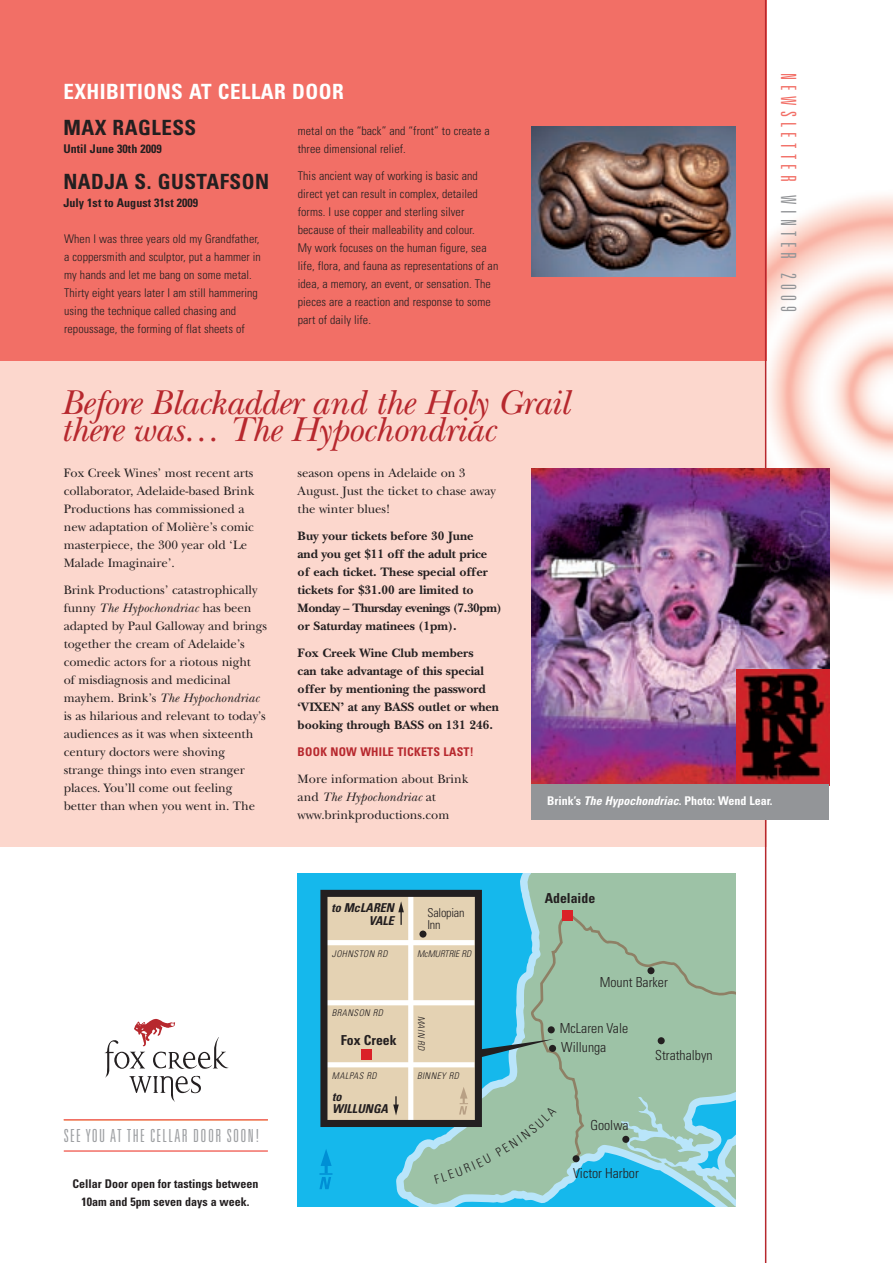
<style>
.page{position:relative;width:893px;height:1263px;background:#fff}
.page>*{position:absolute;margin:0;border:0;box-sizing:border-box;transform-origin:0 0}
.Fox_Header{font:italic 36px/27px "New Baskerville";letter-spacing:-.015em;color:#b7282e}
.Fox_Side_Header{font:700 condensed 21px "Univers";letter-spacing:.025em;color:#231f20}
.Fox_Side_Header-2{font:700 condensed 21px "Univers";letter-spacing:.025em;color:#fff}
.t1{font:300 ultra-condensed 21px "Univers";letter-spacing:.25em;color:#f26f66}
.t2{font:300 ultra-condensed 18px "Univers";letter-spacing:.075em;color:#9d9fa2}
.t3{font:300 condensed 13.8px/19.2px "Univers";color:#231f20}
.t4{font:700 condensed 13.8px "Univers";color:#231f20}
.Fox_Body{font:12.75px/18px "New Baskerville";letter-spacing:-.005em;color:#231f20}
.Fox_Body-2{font:700 12.75px/18px "New Baskerville";color:#231f20}
.t5{font:italic 700 condensed 12.3px/12.3px "Univers";color:#231f20;text-align:right}
.t6{font:300 condensed 12.3px/12.3px "Univers";letter-spacing:-.02em;color:#231f20}
.Fox_Side_Story{font:300 condensed 12px/18px "Univers";letter-spacing:.005em;color:#231f20}
.Fox_Caption{font:700 condensed 12px/18px "Univers";color:#231f20;text-align:center}
.Fox_Side_Header-3{font:700 condensed 12px "Univers";letter-spacing:.005em;color:#231f20}
.Fox_Caption-2{font:700 condensed 12px "Univers";color:#fff}
.Fox_Side_Story-2{font:700 condensed 12px "Univers";letter-spacing:.02em;color:#b7282e}
.t7{font:italic 300 condensed 9.15px "Univers";letter-spacing:.05em;color:#231f20}
.t8{font:italic 300 condensed 9.15px "Univers";color:#231f20}
.s1{color:#939598}
.s2{font-style:italic}
</style>
<div class="page">
<div style="left:0;top:301px;width:766px;height:545px;background:#fcd7cd"></div>
<img style="left:766px;top:160px;width:127px;height:478px">
<div style="left:0;top:0;width:766px;height:360px;background:#f26f66"></div>
<img style="left:531px;top:126px;width:205px;height:150px">
<hr style="left:765px;top:0;width:1px;height:1263px;background:#b7282e">
<img style="left:531px;top:468px;width:298px;height:316px">
<img style="left:736px;top:669px;width:93px;height:115px">
<div style="left:298px;top:873px;width:438px;height:333px;background:#15b8ec"></div>
<svg style="left:404px;top:873px;width:332px;height:22px;fill:#9dc2a6"></svg>
<svg style="left:320px;top:890px;width:234px;height:5px"></svg>
<hr style="left:64px;top:1119px;width:204px;height:1px;background:#f26f66">
<hr style="left:64px;top:1150px;width:204px;height:2px;background:#f26f66">
<svg style="left:105px;top:1019px;width:124px;height:83px"></svg>
<div style="left:531px;top:784px;width:298px;height:36px;background:#939598"></div>
<svg style="left:319px;top:895px;width:417px;height:311px"></svg>
<p class="Fox_Side_Header-2" style="left:63px;top:79px;width:282px">Exhibitions at Cellar Door</p>
<p class="Fox_Side_Header" style="left:63px;top:115px;width:134px">max ragless</p>
<p class="Fox_Side_Header-3" style="left:63px;top:141px;width:100px">Until June 30th 2009</p>
<p class="Fox_Side_Header" style="left:63px;top:169px;width:207px">Nadja S. Gustafson</p>
<p class="Fox_Side_Header-3" style="left:63px;top:195px;width:136px">July 1st to August 31st 2009</p>
<p class="Fox_Side_Story" style="left:64px;top:230px;width:198px">When I was three years old my Grandfather, a coppersmith and sculptor, put a hammer in my hands and let me bang on some metal.<br>Thirty eight years later I am still hammering using the technique called chasing and repoussage, the forming of flat sheets of</p>
<p class="Fox_Side_Story" style="left:298px;top:122px;width:193px">metal on the “back” and “front” to create a three dimensional relief.</p>
<p class="Fox_Side_Story" style="left:298px;top:167px;width:202px">This ancient way of working is basic and direct yet can result in complex, detailed forms. I use copper and sterling silver because of their malleability and colour.<br>My work focuses on the human figure, sea life, flora, and fauna as representations of an idea, a memory, an event, or sensation. The pieces are a reaction and response to some part of daily life.</p>
<p class="t1" style="left:799px;top:73px;width:240px;rotate:90deg">newsletter <span class="s1">winter 2009</span></p>
<p class="Fox_Header" style="left:61px;top:389px;width:510px">Before Blackadder and the Holy Grail there was… The Hypochondriac</p>
<p class="Fox_Body" style="left:64px;top:464px;width:192px">Fox Creek Wines’ most recent arts collaborator, Adelaide-based Brink<br>Productions has commissioned a new adaptation of Molière’s comic masterpiece, the 300 year old ‘Le<br>Malade Imaginaire’.</p>
<p class="Fox_Body" style="left:64px;top:581px;width:205px">Brink Productions’ catastrophically funny <span class="s2">The Hypochondriac</span> has been adapted by Paul Galloway and brings together the cream of Adelaide’s comedic actors for a riotous night<br>of misdiagnosis and medicinal mayhem. Brink’s <span class="s2">The Hypochondriac </span>is as hilarious and relevant to today’s audiences as it was when sixteenth century doctors were shoving strange things into even stranger places. You’ll come out feeling better than when you went in. The</p>
<p class="Fox_Body" style="left:298px;top:464px;width:200px">season opens in Adelaide on 3<br>August. Just the ticket to chase away the winter blues!</p>
<p class="Fox_Body-2" style="left:298px;top:527px;width:206px">Buy your tickets before 30 June<br>and you get $11 off the adult price of each ticket. These special offer tickets for $31.00 are limited to<br>Monday – Thursday evenings (7.30pm) or Saturday matinees (1pm).</p>
<p class="Fox_Body-2" style="left:298px;top:644px;width:203px">Fox Creek Wine Club members<br>can take advantage of this special offer by mentioning the password ‘VIXEN’ at any BASS outlet or when booking through BASS on 131 246.</p>
<p class="Fox_Side_Story-2" style="left:298px;top:744px;width:9px">BOOK</p>
<p class="Fox_Side_Story-2" style="left:330px;top:744px;width:91px">NOW WHI LETICKETS</p>
<p class="Fox_Side_Story-2" style="left:444px;top:744px;width:32px">LAST !</p>
<p class="Fox_Body" style="left:298px;top:770px;width:172px">More information about Brink and <span class="s2">The Hypochondriac</span> at www.brinkproductions.com</p>
<p class="Fox_Caption-2" style="left:547px;top:794px;width:227px">Brink’s <span class="s2">The Hypochondriac</span>. Photo: Wend Lear.</p>
<p class="t2" style="left:64px;top:1126px;width:198px">SEE YOU AT THE CELLAR DOOR SOON!</p>
<p class="Fox_Caption" style="left:73px;top:1175px;width:187px">Cellar Door open for tastings between<br>10am and 5pm seven days a week.</p>
<p class="t5" style="left:332px;top:901px;width:64px">to McLAREN<br>VALE</p>
<p class="t7" style="left:332px;top:948px;width:57px">JOHNSTON RD</p>
<p class="t7" style="left:332px;top:1008px;width:53px">BRANSON RD</p>
<p class="t4" style="left:341px;top:1032px;width:57px">Fox Creek</p>
<p class="t6" style="left:427px;top:906px;width:39px">Salopian<br>Inn</p>
<p class="t8" style="left:417px;top:948px;width:56px">McMURTRIE RD</p>
<p class="t7" style="left:427px;top:1016px;width:36px;rotate:90deg">MAIN RD</p>
<p class="t7" style="left:332px;top:1070px;width:46px">MALPAS RD</p>
<p class="t7" style="left:417px;top:1070px;width:43px">BINNEY RD</p>
<p class="t5" style="left:332px;top:1090px;width:57px;text-align:left">to<br>WILLUNGA</p>
<p class="t4" style="left:545px;top:889px;width:52px">adelaide</p>
<p class="t3" style="left:600px;top:972px;width:70px">Mount Barker</p>
<p class="t3" style="left:560px;top:1018px;width:70px">McLaren Vale<br>Willunga</p>
<p class="t3" style="left:655px;top:1045px;width:59px">Strathalbyn</p>
<p class="t3" style="left:590px;top:1116px;width:40px">Goolwa</p>
<p class="t3" style="left:573px;top:1163px;width:67px">Victor Harbor</p>
</div>
